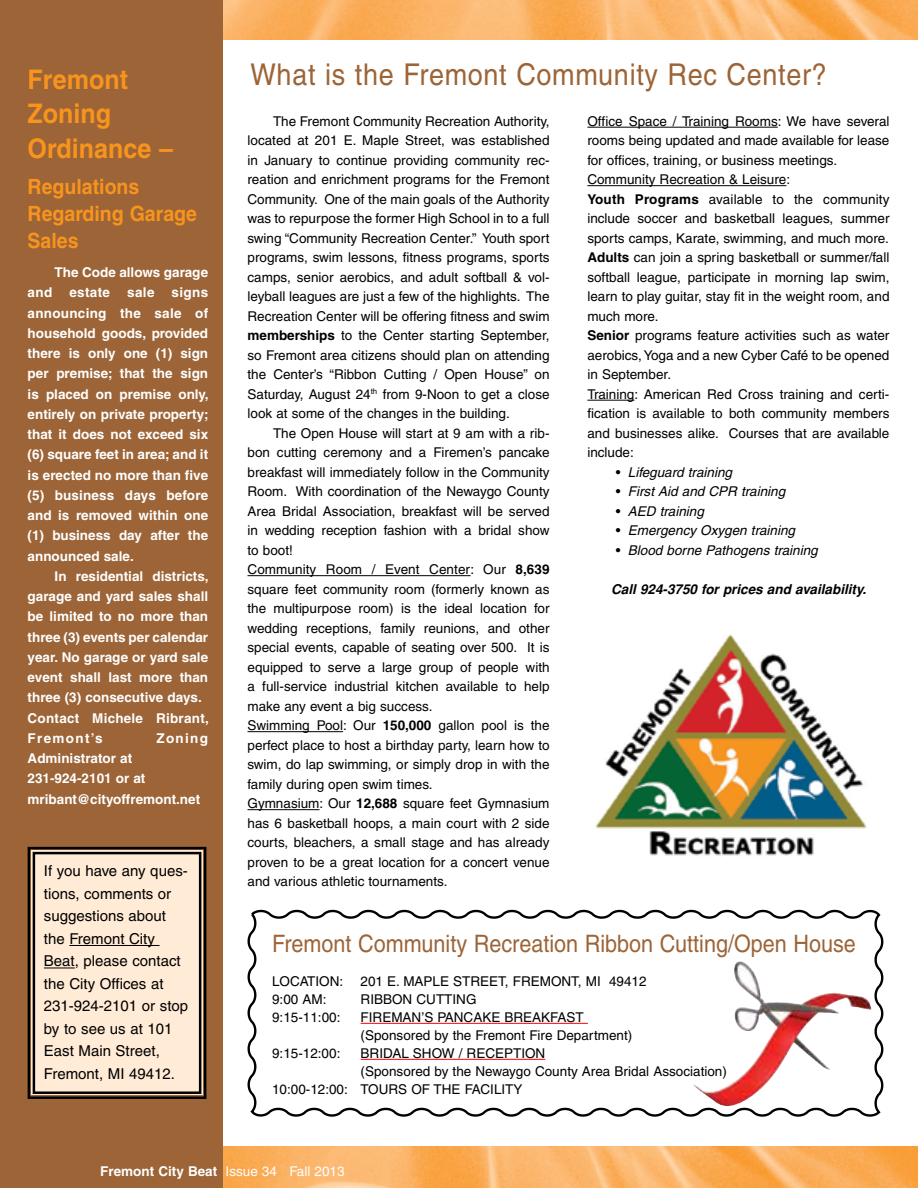
<style>
.page{position:relative;width:918px;height:1188px;background:#fff}
.page>*{position:absolute;margin:0;border:0;box-sizing:border-box;transform-origin:0 0}
.t1{font:30px "Helvetica";letter-spacing:.025em;color:#9c6437;scale:.9 1}
.t2{font:700 27px/34.5px "Helvetica";color:#f7941e;scale:.93 1}
.t3{font:24px "Helvetica";color:#9c6437;scale:.9 1}
.t4{font:700 21px/27px "Helvetica";color:#f7941e;scale:.93 1}
.t5{font:15px/22.5px "Helvetica";color:#000}
.t6{font:13.5px/19.5px "Helvetica";color:#000}
.t7{font:700 13.5px/20.2px "Helvetica";color:#fff}
.t8{font:italic 13.5px "Helvetica";color:#000}
.t9{font:italic 700 13.5px "Helvetica";color:#000}
.s1{font-weight:700}
.s2{font-style:normal}
.s3{font-weight:400}
</style>
<div class="page">
<img style="left:223px;top:1147px;width:695px;height:41px">
<img style="left:223px;top:0;width:695px;height:40px">
<div style="left:0;top:0;width:223px;height:1188px;background:#9c6437"></div>
<hr style="left:248px;top:575px;width:223px;height:1px;background:#000">
<hr style="left:248px;top:731px;width:95px;height:1px;background:#000">
<hr style="left:248px;top:809px;width:72px;height:1px;background:#000">
<hr style="left:587px;top:127px;width:191px;height:1px;background:#000">
<hr style="left:587px;top:185px;width:199px;height:1px;background:#000">
<hr style="left:587px;top:400px;width:47px;height:1px;background:#000">
<svg style="left:247px;top:909px;width:637px;height:208px"></svg>
<hr style="left:361px;top:1023px;width:227px;height:1px;background:#f00">
<hr style="left:361px;top:1059px;width:184px;height:1px;background:#f00">
<img style="left:733px;top:961px;width:44px;height:99px">
<img style="left:595px;top:634px;width:272px;height:222px">
<svg style="left:27px;top:846px;width:180px;height:253px"></svg>
<div style="left:33px;top:852px;width:168px;height:242px;border:2px solid #000"></div>
<hr style="left:69px;top:945px;width:91px;height:1px;background:#000">
<hr style="left:44px;top:968px;width:31px;height:1px;background:#000">
<h2 class="t2" style="left:28px;top:62px;width:158px">Fremont<br>Zoning<br>Ordinance –</h2>
<h3 class="t4" style="left:28px;top:173px;width:184px">Regulations<br>Regarding Garage<br>Sales</h3>
<p class="t7" style="left:55px;top:262px;width:155px">The Code allows garage</p>
<p class="t7" style="left:28px;top:282px;width:26px">and</p>
<p class="t7" style="left:69px;top:282px;width:42px">estate</p>
<p class="t7" style="left:127px;top:282px;width:29px">sale</p>
<p class="t7" style="left:28px;top:282px;width:183px;text-align:justify;text-indent:144px">signs announcing the sale of household goods, provided there is only one (1) sign per premise; that the sign is placed on premise only, entirely on private property; that it does not exceed six (6) square feet in area; and it is erected no more than five (5) business days before and is removed within one (1) business day after the announced sale.</p>
<p class="t7" style="left:28px;top:566px;width:183px;text-indent:27px">In residential districts, garage and yard sales shall be limited to no more than three (3) events per calendar year. No garage or yard sale event shall last more than three (3) consecutive days.<br>Contact Michele Ribrant,<br>Fremont’s</p>
<p class="t7" style="left:156px;top:728px;width:53px">Zoning</p>
<p class="t7" style="left:28px;top:748px;width:174px">Administrator at<br>231-924-2101 or at mribant@cityoffremont.net</p>
<p class="t5" style="left:44px;top:860px;width:146px">If you have any ques&shy;tions, comments or suggestions about the Fremont City<br>Beat, please contact the City Offices at<br>231-924-2101 or stop by to see us at 101<br>East Main Street,<br>Fremont, MI 49412.</p>
<h1 class="t1" style="left:250px;top:57px;width:642px">What is the Fremont Community Rec Center?</h1>
<p class="t6" style="left:247px;top:111px;width:304px;text-align:justify;text-indent:26px">The Fremont Community Recreation Authority, located at 201 E. Maple Street, was established in January to continue providing community rec&shy;reation and enrichment programs for the Fremont Community. One of the main goals of the Authority was to repurpose the former High School in to a full swing “Community Recreation Center.” Youth sport programs, swim lessons, fitness programs, sports camps, senior aerobics, and adult softball &amp; vol&shy;leyball leagues are just a few of the highlights. The Recreation Center will be offering fitness and swim <span class="s1">memberships</span> to the Center starting September, so Fremont area citizens should plan on attending the Center’s “Ribbon Cutting / Open House” on Saturday, August 24<sup>th</sup> from 9-Noon to get a close look at some of the changes in the building.</p>
<p class="t6" style="left:248px;top:423px;width:304px;text-indent:26px">The Open House will start at 9 am with a rib&shy;bon cutting ceremony and a Firemen’s pancake breakfast will immediately follow in the Community Room. With coordination of the Newaygo County Area Bridal Association, breakfast will be served in wedding reception fashion with a bridal show to boot!<br>Community Room / Event Center: Our <span class="s1">8,639 </span>square feet community room (formerly known as the multipurpose room) is the ideal location for wedding receptions, family reunions, and other special events, capable of seating over 500. It is equipped to serve a large group of people with a full-service industrial kitchen available to help make any event a big success.<br>Swimming Pool: Our <span class="s1">150,000</span> gallon pool is the perfect place to host a birthday party, learn how to swim, do lap swimming, or simply drop in with the family during open swim times.<br>Gymnasium: Our <span class="s1">12,688</span> square feet Gymnasium has 6 basketball hoops, a main court with 2 side courts, bleachers, a small stage and has already proven to be a great location for a concert venue and various athletic tournaments.</p>
<p class="t6" style="left:587px;top:111px;width:304px">Office Space / Training Rooms: We have several rooms being updated and made available for lease for offices, training, or business meetings.<br>Community Recreation &amp; Leisure:<br><span class="s1">Youth Programs</span> available to the community include soccer and basketball leagues, summer sports camps, Karate, swimming, and much more.<br><span class="s1">Adults</span> can join a spring basketball or summer/fall softball league, participate in morning lap swim, learn to play guitar, stay fit in the weight room, and much more.<br><span class="s1">Senior</span> programs feature activities such as water aerobics, Yoga and a new Cyber Café to be opened in September.<br>Training: American Red Cross training and certi&shy;fication is available to both community members and businesses alike. Courses that are available include:</p>
<p class="t8" style="left:616px;top:464px;width:118px"><span class="s2">•</span> Lifeguard training</p>
<p class="t8" style="left:616px;top:484px;width:171px"><span class="s2">•</span> First Aid and CPR training</p>
<p class="t8" style="left:616px;top:503px;width:90px"><span class="s2">•</span> AED training</p>
<p class="t8" style="left:616px;top:523px;width:181px"><span class="s2">•</span> Emergency Oxygen training</p>
<p class="t8" style="left:616px;top:542px;width:203px"><span class="s2">•</span> Blood borne Pathogens training</p>
<p class="t9" style="left:611px;top:581px;width:257px">Call 924-3750 for prices and availability.</p>
<h3 class="t3" style="left:272px;top:929px;width:650px">Fremont Community Recreation Ribbon Cutting/Open House</h3>
<p class="t6" style="left:272px;top:971px;width:73px">LOCATION:</p>
<p class="t6" style="left:361px;top:971px;width:287px">201 E. MAPLE STREET, FREMONT, MI 49412</p>
<p class="t6" style="left:272px;top:989px;width:56px">9:00 AM:</p>
<p class="t6" style="left:361px;top:989px;width:117px">RIBBON CUTTING</p>
<p class="t6" style="left:272px;top:1007px;width:70px">9:15-11:00:</p>
<p class="t6" style="left:361px;top:1008px;width:273px;line-height:18px">FIREMAN’S PANCAKE BREAKFAST (Sponsored by the Fremont Fire Department)</p>
<p class="t6" style="left:272px;top:1043px;width:70px">9:15-12:00:</p>
<p class="t6" style="left:361px;top:1043px;width:186px">BRIDAL SHOW / RECEPTION</p>
<p class="t6" style="left:361px;top:1061px;width:368px">(Sponsored by the Newaygo County Area Bridal Association)</p>
<p class="t6" style="left:272px;top:1079px;width:252px">10:00-12:00: TOURS OF THE FACILITY</p>
<p class="t7" style="left:100px;top:1161px;width:246px">Fremont City Beat <span class="s3">Issue 34 Fall 2013</span></p>
</div>
